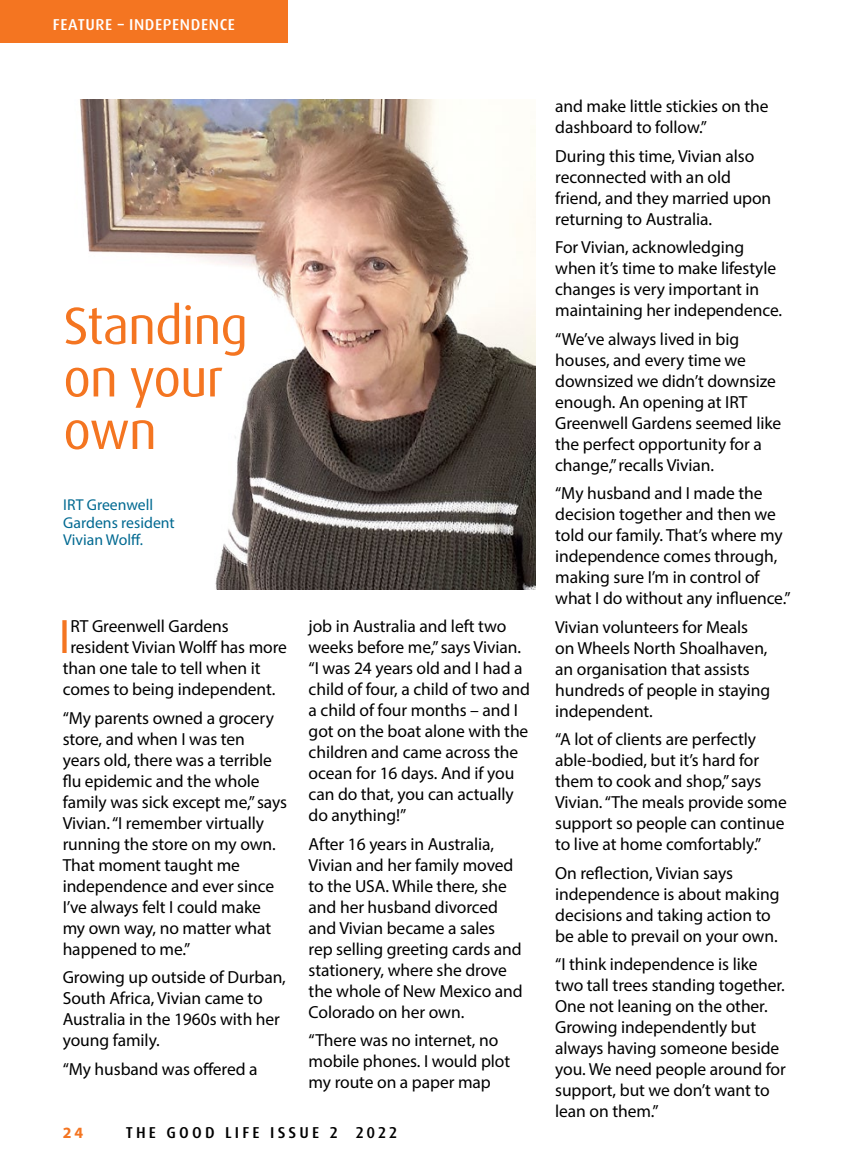
<style>
.page{position:relative;width:844px;height:1166px;background:#fff}
.page>*{position:absolute;margin:0;border:0;box-sizing:border-box;transform-origin:0 0}
.t1{font:52.5px/52.5px "Dax OT";letter-spacing:-.02em;color:#f47521}
.t2{font:48.65px "Myriad Pro";color:#f47521}
.t3{font:17.5px/21px "Myriad Pro";letter-spacing:-.005em;color:#000}
.t4{font:15.75px/17.5px "Myriad Pro";color:#006991}
.t5{font:500 15.75px "Dax OT";letter-spacing:.2em;color:#000}
.t6{font:500 15.75px "Dax OT";letter-spacing:.04em;color:#fff}
.t7{font:700 15.75px "Myriad Pro";color:#f47521}
</style>
<div class="page">
<img style="left:79px;top:99px;width:456px;height:490px">
<div style="left:0;top:0;width:288px;height:42px;background:#f47521"></div>
<p class="t6" style="left:53px;top:14px;width:184px">FEATURE – INDEPENDENCE</p>
<h1 class="t1" style="left:63px;top:300px;width:186px">Standing on your own</h1>
<p class="t4" style="left:63px;top:496px;width:113px">IRT Greenwell<br>Gardens resident<br>Vivian Wolff.</p>
<h2 class="t2" style="left:59px;top:607px;width:13px">I</h2>
<p class="t3" style="left:70px;top:615px;width:160px">RT Greenwell Gardens</p>
<p class="t3" style="left:70px;top:636px;width:218px">resident Vivian Wolff has more</p>
<p class="t3" style="left:63px;top:657px;width:199px">than one tale to tell when it</p>
<p class="t3" style="left:63px;top:678px;width:214px">comes to being independent.</p>
<p class="t3" style="left:63px;top:707px;width:226px">“My parents owned a grocery store, and when I was ten<br>years old, there was a terrible flu epidemic and the whole family was sick except me,” says<br>Vivian. “I remember virtually running the store on my own.<br>That moment taught me independence and ever since<br>I’ve always felt I could make my own way, no matter what happened to me.”</p>
<p class="t3" style="left:63px;top:966px;width:225px">Growing up outside of Durban,<br>South Africa, Vivian came to<br>Australia in the 1960s with her young family.</p>
<p class="t3" style="left:63px;top:1058px;width:196px">“My husband was offered a</p>
<p class="t3" style="left:308px;top:615px;width:223px">job in Australia and left two weeks before me,” says Vivian. “I was 24 years old and I had a child of four, a child of two and a child of four months – and I got on the boat alone with the children and came across the ocean for 16 days. And if you can do that, you can actually do anything!”</p>
<p class="t3" style="left:308px;top:833px;width:215px">After 16 years in Australia,<br>Vivian and her family moved to the USA. While there, she and her husband divorced and Vivian became a sales rep selling greeting cards and stationery, where she drove the whole of New Mexico and<br>Colorado on her own.</p>
<p class="t3" style="left:308px;top:1029px;width:203px">“There was no internet, no mobile phones. I would plot my route on a paper map</p>
<p class="t7" style="left:63px;top:1122px;width:22px">24</p>
<p class="t5" style="left:126px;top:1122px;width:273px">THE GOOD LIFE ISSUE 2 2022</p>
<p class="t3" style="left:555px;top:96px;width:215px">and make little stickies on the dashboard to follow.”</p>
<p class="t3" style="left:555px;top:145px;width:217px">During this time, Vivian also reconnected with an old friend, and they married upon returning to Australia.</p>
<p class="t3" style="left:555px;top:237px;width:228px">For Vivian, acknowledging when it’s time to make lifestyle changes is very important in maintaining her independence.</p>
<p class="t3" style="left:555px;top:328px;width:227px">“We’ve always lived in big houses, and every time we downsized we didn’t downsize enough. An opening at IRT<br>Greenwell Gardens seemed like the perfect opportunity for a change,” recalls Vivian.</p>
<p class="t3" style="left:555px;top:482px;width:237px">“My husband and I made the decision together and then we told our family. That’s where my independence comes through, making sure I’m in control of what I do without any influence.”</p>
<p class="t3" style="left:555px;top:616px;width:217px">Vivian volunteers for Meals on Wheels North Shoalhaven, an organisation that assists hundreds of people in staying independent.</p>
<p class="t3" style="left:555px;top:728px;width:233px">“A lot of clients are perfectly able-bodied, but it’s hard for them to cook and shop,” says<br>Vivian. “The meals provide some support so people can continue to live at home comfortably.”</p>
<p class="t3" style="left:555px;top:862px;width:226px">On reflection, Vivian says independence is about making decisions and taking action to be able to prevail on your own.</p>
<p class="t3" style="left:555px;top:953px;width:232px">“I think independence is like two tall trees standing together.<br>One not leaning on the other.<br>Growing independently but always having someone beside you. We need people around for support, but we don’t want to lean on them.”</p>
</div>
